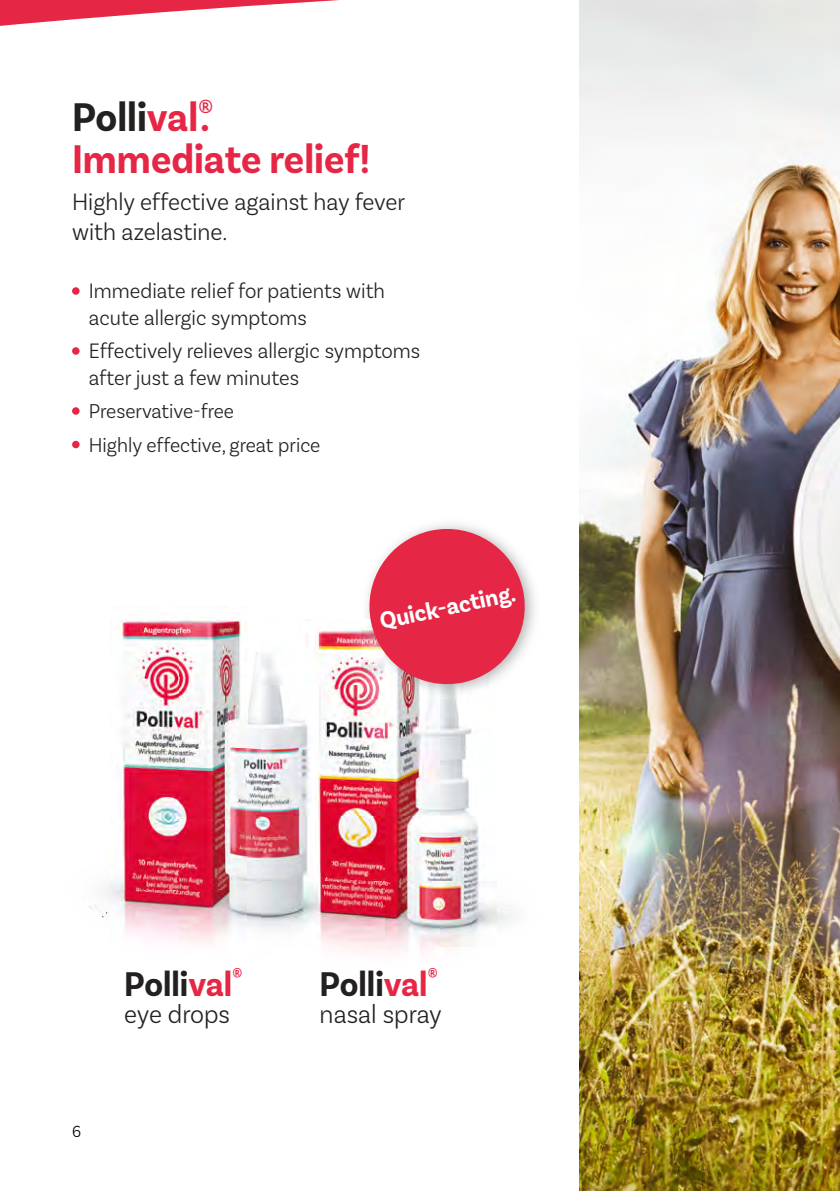
<style>
.page{position:relative;width:840px;height:1191px;background:#fff}
.page>*{position:absolute;margin:0;border:0;box-sizing:border-box;transform-origin:0 0}
.t1{font:700 42px/42px "Basic Sans Narrow";color:#e62645}
.t2{font:700 36px "Basic Sans Narrow";color:#232120}
.t3{font:300 27px "Basic Sans Narrow";color:#232120}
.t4{font:300 25px/30px "Basic Sans Narrow";color:#232120}
.t5{font:700 24.8px "Basic Sans Narrow";color:#fff}
.t6{font:300 22px/26.4px "Basic Sans Narrow";color:#232120}
.t7{font:300 21.2px/33.6px "Basic Sans Narrow";color:#232120}
.t8{font:300 17px "Basic Sans Narrow";color:#000}
.s1{color:#232120}
.s2{font-size:38px}
.s3{color:#e62645}
</style>
<div class="page">
<img style="left:579px;top:47px;width:260px;height:1144px">
<div style="left:72px;top:287px;width:8px;height:8px;background:#e62645;border-radius:50%"></div>
<div style="left:72px;top:347px;width:8px;height:8px;background:#e62645;border-radius:50%"></div>
<div style="left:72px;top:407px;width:8px;height:8px;background:#e62645;border-radius:50%"></div>
<div style="left:72px;top:441px;width:8px;height:7px;background:#e62645;border-radius:50%"></div>
<svg style="left:0;top:0;width:839px;height:47px"></svg>
<img style="left:117px;top:606px;width:141px;height:71px">
<img style="left:89px;top:677px;width:172px;height:266px">
<img style="left:384px;top:698px;width:88px;height:52px">
<img style="left:384px;top:750px;width:132px;height:202px">
<img style="left:261px;top:629px;width:100px;height:56px">
<img style="left:261px;top:685px;width:123px;height:267px">
<img style="left:361px;top:585px;width:174px;height:113px">
<svg style="left:362px;top:524px;width:169px;height:167px"></svg>
<h1 class="t1" style="left:72px;top:98px;width:299px"><span class="s1">Polli</span>val<span class="s2">®</span>.<br>Immediate relief!</h1>
<p class="t4" style="left:72px;top:188px;width:334px">Highly effective against hay fever with azelastine.</p>
<p class="t6" style="left:89px;top:278px;width:297px">Immediate relief for patients with acute allergic symptoms</p>
<p class="t6" style="left:89px;top:338px;width:333px">Effectively relieves allergic symptoms after just a few minutes</p>
<p class="t7" style="left:89px;top:395px;width:233px">Preservative-free<br>Highly effective, great price</p>
<p class="t5" style="left:377px;top:608px;width:139px;rotate:-12deg">Quick-acting.</p>
<p class="t8" style="left:72px;top:1122px;width:11px">6</p>
<h2 class="t2" style="left:124px;top:964px;width:119px">Polli<span class="s3">val</span><sup>®</sup></h2>
<p class="t3" style="left:124px;top:1000px;width:107px">eye drops</p>
<h2 class="t2" style="left:319px;top:964px;width:119px">Polli<span class="s3">val</span><sup>®</sup></h2>
<p class="t3" style="left:319px;top:1000px;width:124px">nasal spray</p>
</div>
